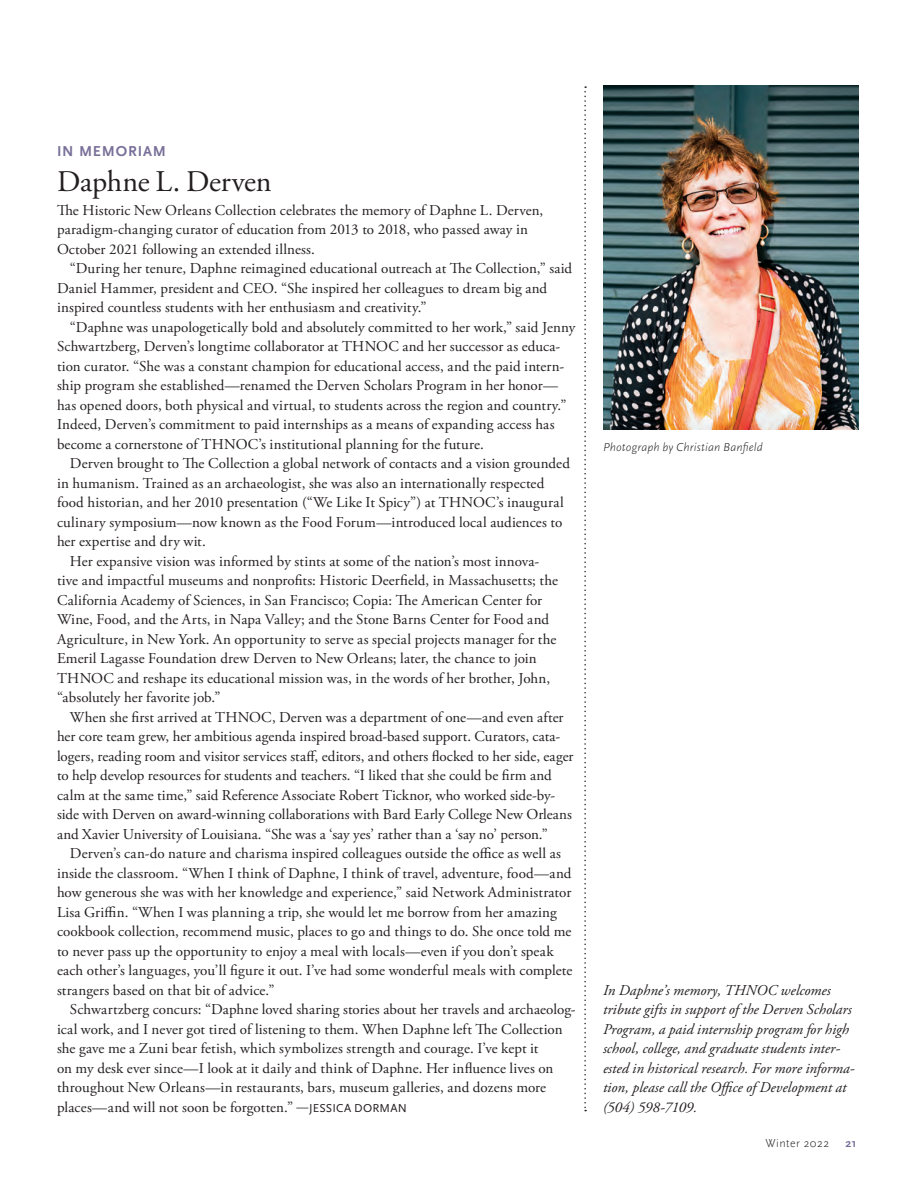
<style>
.page{position:relative;width:918px;height:1188px;background:#fff}
.page>*{position:absolute;margin:0;border:0;box-sizing:border-box;transform-origin:0 0}
.t1{font:30px "Adobe Garamond Pro";letter-spacing:-.005em;color:#231f20}
.t2{font:15px/19.5px "Adobe Garamond Pro";letter-spacing:.005em;color:#231f20}
.t3{font:italic 15px/19.5px "Adobe Garamond Pro";color:#231f20}
.t4{font:700 15px "Scala Sans Pro";letter-spacing:.055em;color:#797099}
.t5{font:italic 300 12px "Scala Sans Pro";letter-spacing:.015em;color:#231f20}
.t6{font:300 12px "Scala Sans Pro";letter-spacing:.04em;color:#231f20}
.t7{font:700 12px "Scala Sans Pro";color:#797099}
.s1{font-family:"Scala Sans Pro";font-size:12px}
</style>
<div class="page">
<svg style="left:584px;top:86px;width:2px;height:1025px"></svg>
<img style="left:603px;top:86px;width:256px;height:343px">
<p class="t4" style="left:57px;top:143px;width:110px">IN MEMORIAM</p>
<h1 class="t1" style="left:57px;top:164px;width:216px">Daphne L. Derven</h1>
<p class="t2" style="left:57px;top:201px;width:488px">The Historic New Orleans Collection celebrates the memory of Daphne L. Derven, paradigm-changing curator of education from 2013 to 2018, who passed away in<br>October 2021 following an extended illness.</p>
<p class="t2" style="left:57px;top:259px;width:517px;text-indent:13px">“During her tenure, Daphne reimagined educational outreach at The Collection,” said<br>Daniel Hammer, president and CEO. “She inspired her colleagues to dream big and inspired countless students with her enthusiasm and creativity.”</p>
<p class="t2" style="left:57px;top:318px;width:520px;text-indent:13px">“Daphne was unapologetically bold and absolutely committed to her work,” said Jenny Schwartzberg, Derven’s longtime collaborator at THNOC and her successor as educa&shy;tion curator. “She was a constant champion for educational access, and the paid intern&shy;ship program she established—renamed the Derven Scholars Program in her honor— has opened doors, both physical and virtual, to students across the region and country.” Indeed, Derven’s commitment to paid internships as a means of expanding access has become a cornerstone of THNOC’s institutional planning for the future.</p>
<p class="t2" style="left:70px;top:454px;width:502px">Derven brought to The Collection a global network of contacts and a vision grounded</p>
<p class="t2" style="left:57px;top:474px;width:489px">in humanism. Trained as an archaeologist, she was also an internationally respected</p>
<p class="t2" style="left:57px;top:493px;width:508px">food historian, and her 2010 presentation (“We Like It Spicy”) at THNOC’s inaugural</p>
<p class="t2" style="left:57px;top:513px;width:507px">culinary symposium—now known as the Food Forum—introduced local audiences to</p>
<p class="t2" style="left:57px;top:532px;width:150px">her expertise and dry wit.</p>
<p class="t2" style="left:70px;top:552px;width:471px">Her expansive vision was informed by stints at some of the nation’s most innova-</p>
<p class="t2" style="left:57px;top:571px;width:503px">tive and impactful museums and nonprofits: Historic Deerfield, in Massachusetts; the</p>
<p class="t2" style="left:57px;top:591px;width:487px">California Academy of Sciences, in San Francisco; Copia: The American Center for</p>
<p class="t2" style="left:57px;top:610px;width:494px">Wine, Food, and the Arts, in Napa Valley; and the Stone Barns Center for Food and</p>
<p class="t2" style="left:57px;top:630px;width:501px">Agriculture, in New York. An opportunity to serve as special projects manager for the</p>
<p class="t2" style="left:57px;top:649px;width:481px">Emeril Lagasse Foundation drew Derven to New Orleans; later, the chance to join</p>
<p class="t2" style="left:57px;top:669px;width:495px">THNOC and reshape its educational mission was, in the words of her brother, John,</p>
<p class="t2" style="left:57px;top:688px;width:165px">“absolutely her favorite job.”</p>
<p class="t2" style="left:70px;top:708px;width:495px">When she first arrived at THNOC, Derven was a department of one—and even after</p>
<p class="t2" style="left:57px;top:727px;width:505px">her core team grew, her ambitious agenda inspired broad-based support. Curators, cata-</p>
<p class="t2" style="left:57px;top:747px;width:518px">logers, reading room and visitor services staff, editors, and others flocked to her side, eager</p>
<p class="t2" style="left:57px;top:766px;width:496px">to help develop resources for students and teachers. “I liked that she could be firm and</p>
<p class="t2" style="left:57px;top:786px;width:500px">calm at the same time,” said Reference Associate Robert Ticknor, who worked side-by-</p>
<p class="t2" style="left:57px;top:805px;width:517px">side with Derven on award-winning collaborations with Bard Early College New Orleans</p>
<p class="t2" style="left:57px;top:825px;width:492px">and Xavier University of Louisiana. “She was a ‘say yes’ rather than a ‘say no’ person.”</p>
<p class="t2" style="left:70px;top:844px;width:493px">Derven’s can-do nature and charisma inspired colleagues outside the office as well as</p>
<p class="t2" style="left:57px;top:864px;width:516px">inside the classroom. “When I think of Daphne, I think of travel, adventure, food—and</p>
<p class="t2" style="left:57px;top:883px;width:516px">how generous she was with her knowledge and experience,” said Network Administrator</p>
<p class="t2" style="left:57px;top:903px;width:501px">Lisa Griffin. “When I was planning a trip, she would let me borrow from her amazing</p>
<p class="t2" style="left:57px;top:922px;width:516px">cookbook collection, recommend music, places to go and things to do. She once told me</p>
<p class="t2" style="left:57px;top:942px;width:498px">to never pass up the opportunity to enjoy a meal with locals—even if you don’t speak</p>
<p class="t2" style="left:57px;top:961px;width:517px">each other’s languages, you’ll figure it out. I’ve had some wonderful meals with complete</p>
<p class="t2" style="left:57px;top:981px;width:219px">strangers based on that bit of advice.”</p>
<p class="t2" style="left:70px;top:1000px;width:507px">Schwartzberg concurs: “Daphne loved sharing stories about her travels and archaeolog-</p>
<p class="t2" style="left:57px;top:1020px;width:507px">ical work, and I never got tired of listening to them. When Daphne left The Collection</p>
<p class="t2" style="left:57px;top:1039px;width:483px">she gave me a Zuni bear fetish, which symbolizes strength and courage. I’ve kept it</p>
<p class="t2" style="left:57px;top:1059px;width:498px">on my desk ever since—I look at it daily and think of Daphne. Her influence lives on</p>
<p class="t2" style="left:57px;top:1078px;width:491px">throughout New Orleans—in restaurants, bars, museum galleries, and dozens more</p>
<p class="t2" style="left:57px;top:1098px;width:351px">places—and will not soon be forgotten.” <span class="s1">—JESSICA DORMAN</span></p>
<p class="t5" style="left:603px;top:441px;width:161px">Photograph by Christian Banfield</p>
<p class="t3" style="left:603px;top:981px;width:253px">In Daphne’s memory, THNOC welcomes tribute gifts in support of the Derven Scholars Program, a paid internship program for high school, college, and graduate students inter&shy;ested in historical research. For more informa&shy;tion, please call the Office of Development at (504) 598-7109.</p>
<p class="t6" style="left:765px;top:1136px;width:65px">Winter 2022</p>
<p class="t7" style="left:846px;top:1136px;width:12px">21</p>
</div>
